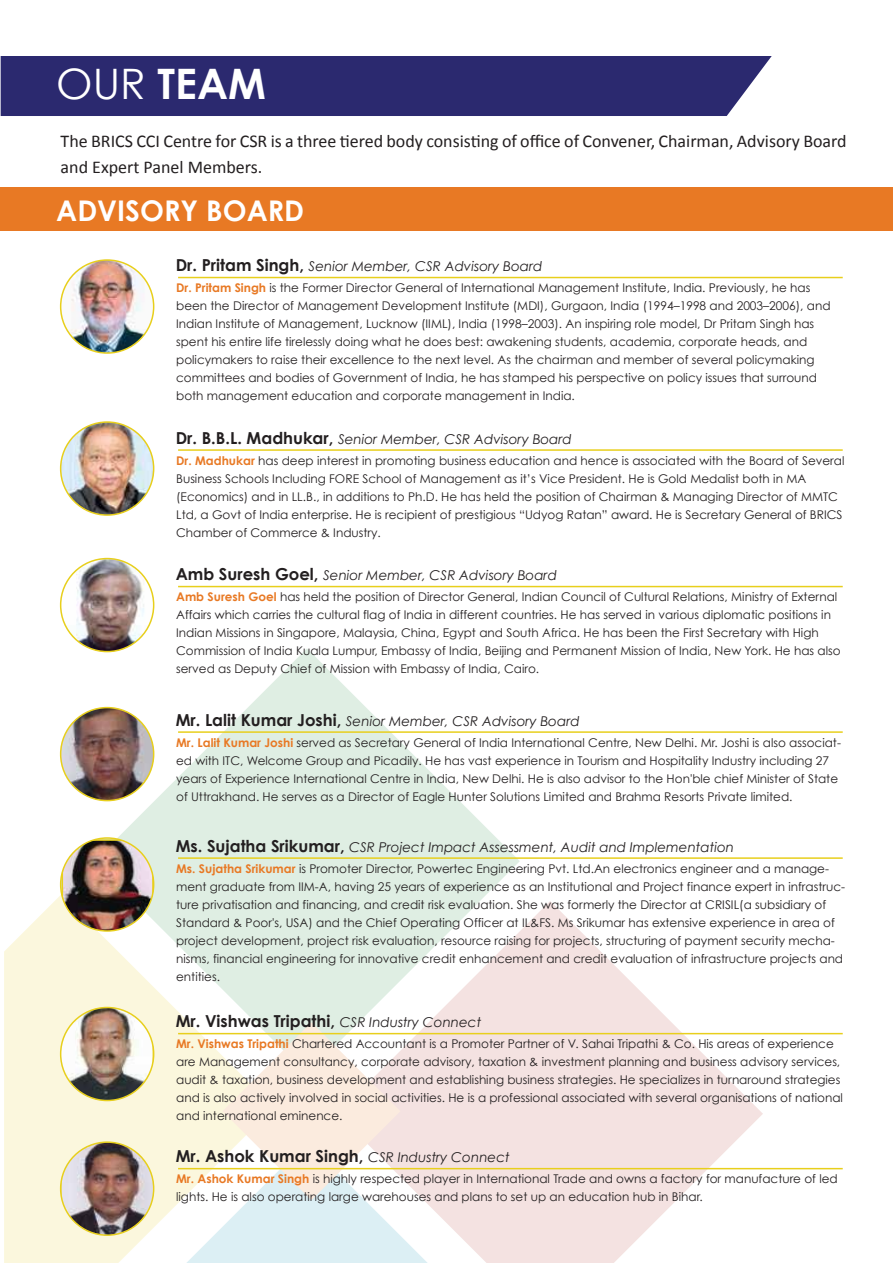
<style>
.page{position:relative;width:893px;height:1263px;background:#fff}
.page>*{position:absolute;margin:0;border:0;box-sizing:border-box;transform-origin:0 0}
.t1{font:700 42px "Century Gothic";color:#fff}
.t2{font:700 28.5px "Century Gothic";color:#fff}
.t3{font:18px/25.5px "Calibri";color:#231f20}
.t4{font:700 16.5px "Century Gothic";color:#231f20}
.t5{font:italic 13.5px "Century Gothic";color:#231f20}
.t6{font:12px/18px "Century Gothic";color:#231f20}
.s1{font-weight:400}
.s2{font-weight:700;font-style:normal;font-size:16.5px}
.s3{font-weight:700;color:#e87924}
.s4{font-weight:400;font-style:italic;font-size:13.5px}
</style>
<div class="page">
<div style="left:1px;top:56px;width:771px;height:60px;background:#2b296f"></div>
<svg style="left:94px;top:649px;width:426px;height:373px;fill:#dfeee3"></svg>
<svg style="left:337px;top:901px;width:426px;height:362px;fill:#f4e2e1"></svg>
<svg style="left:4px;top:894px;width:270px;height:369px;fill:#fbf7dd"></svg>
<svg style="left:186px;top:1022px;width:242px;height:241px"></svg>
<div style="left:0;top:188px;width:893px;height:43px;background:#e87924"></div>
<img style="left:61px;top:260px;width:93px;height:93px">
<div style="left:60px;top:259px;width:94px;height:95px;border:2px solid #e8cf1c;border-radius:50%"></div>
<hr style="left:178px;top:277px;width:665px;height:1px;background:#e8cf1c">
<img style="left:61px;top:422px;width:93px;height:93px">
<div style="left:60px;top:421px;width:94px;height:95px;border:2px solid #e8cf1c;border-radius:50%"></div>
<hr style="left:178px;top:449px;width:665px;height:2px;background:#e8cf1c">
<img style="left:61px;top:559px;width:93px;height:93px">
<div style="left:60px;top:558px;width:94px;height:94px;border:2px solid #e8cf1c;border-radius:50%"></div>
<hr style="left:178px;top:586px;width:665px;height:1px;background:#e8cf1c">
<hr style="left:178px;top:731px;width:665px;height:2px;background:#e8cf1c">
<img style="left:61px;top:708px;width:93px;height:93px;border-radius:46px">
<div style="left:60px;top:707px;width:94px;height:94px;border:2px solid #e8cf1c;border-radius:50%"></div>
<hr style="left:178px;top:857px;width:665px;height:2px;background:#e8cf1c">
<img style="left:61px;top:838px;width:93px;height:93px">
<div style="left:60px;top:837px;width:94px;height:95px;border:2px solid #e8cf1c;border-radius:50%"></div>
<hr style="left:178px;top:1033px;width:665px;height:1px;background:#e8cf1c">
<img style="left:61px;top:1007px;width:93px;height:93px">
<div style="left:60px;top:1007px;width:94px;height:94px;border:2px solid #e8cf1c;border-radius:50%"></div>
<hr style="left:178px;top:1168px;width:665px;height:1px;background:#e8cf1c">
<img style="left:61px;top:1142px;width:93px;height:93px">
<div style="left:60px;top:1141px;width:94px;height:95px;border:2px solid #e8cf1c;border-radius:50%"></div>
<h1 class="t1" style="left:56px;top:57px;width:211px"><span class="s1">OUR</span> TEAM</h1>
<h3 class="t3" style="left:61px;top:129px;width:787px">The BRICS CCI Centre for CSR is a three tiered body consisting of office of Convener, Chairman, Advisory Board and Expert Panel Members.</h3>
<h2 class="t2" style="left:56px;top:192px;width:249px">ADVISORY BOARD</h2>
<p class="t5" style="left:176px;top:258px;width:368px"><span class="s2">Dr. Pritam Singh,</span> Senior Member, CSR Advisory Board</p>
<p class="t6" style="left:176px;top:279px;width:656px"><span class="s3">Dr. Pritam Singh</span> is the Former Director General of International Management Institute, India. Previously, he has been the Director of Management Development Institute (MDI), Gurgaon, India (1994–1998 and 2003–2006), and Indian Institute of Management, Lucknow (IIML), India (1998–2003). An inspiring role model, Dr Pritam Singh has spent his entire life tirelessly doing what he does best: awakening students, academia, corporate heads, and policymakers to raise their excellence to the next level. As the chairman and member of several policymaking committees and bodies of Government of India, he has stamped his perspective on policy issues that surround both management education and corporate management in India.</p>
<p class="t5" style="left:176px;top:431px;width:398px"><span class="s2">Dr. B.B.L. Madhukar,</span> Senior Member, CSR Advisory Board</p>
<p class="t6" style="left:176px;top:451px;width:670px"><span class="s3">Dr. Madhukar</span> has deep interest in promoting business education and hence is associated with the Board of Several Business Schools Including FORE School of Management as it’s Vice President. He is Gold Medalist both in MA (Economics) and in LL.B., in additions to Ph.D. He has held the position of Chairman &amp; Managing Director of MMTC Ltd, a Govt of India enterprise. He is recipient of prestigious “Udyog Ratan” award. He is Secretary General of BRICS Chamber of Commerce &amp; Industry.</p>
<p class="t5" style="left:176px;top:567px;width:383px"><span class="s2">Amb Suresh Goel,</span> Senior Member, CSR Advisory Board</p>
<p class="t6" style="left:176px;top:588px;width:666px"><span class="s3">Amb Suresh Goel</span> has held the position of Director General, Indian Council of Cultural Relations, Ministry of External Affairs which carries the cultural flag of India in different countries. He has served in various diplomatic positions in Indian Missions in Singapore, Malaysia, China, Egypt and South Africa. He has been the First Secretary with High Commission of India Kuala Lumpur, Embassy of India, Beijing and Permanent Mission of India, New York. He has also served as Deputy Chief of Mission with Embassy of India, Cairo.</p>
<p class="t5" style="left:176px;top:713px;width:405px"><span class="s2">Mr. Lalit Kumar Joshi,</span> Senior Member, CSR Advisory Board</p>
<p class="t6" style="left:176px;top:733px;width:666px"><span class="s3">Mr. Lalit Kumar Joshi</span> served as Secretary General of India International Centre, New Delhi. Mr. Joshi is also associat&shy;ed with ITC, Welcome Group and Picadily. He has vast experience in Tourism and Hospitality Industry including 27 years of Experience International Centre in India, New Delhi. He is also advisor to the Hon'ble chief Minister of State of Uttrakhand. He serves as a Director of Eagle Hunter Solutions Limited and Brahma Resorts Private limited.</p>
<p class="t5" style="left:176px;top:839px;width:560px"><span class="s2">Ms. Sujatha Srikumar,</span> CSR Project Impact Assessment, Audit and Implementation</p>
<p class="t6" style="left:176px;top:859px;width:670px"><span class="s3">Ms. Sujatha Srikumar</span> is Promoter Director, Powertec Engineering Pvt. Ltd.An electronics engineer and a manage&shy;ment graduate from IIM-A, having 25 years of experience as an Institutional and Project finance expert in infrastruc&shy;ture privatisation and financing, and credit risk evaluation. She was formerly the Director at CRISIL(a subsidiary of Standard &amp; Poor's, USA) and the Chief Operating Officer at IL&amp;FS. Ms Srikumar has extensive experience in area of project development, project risk evaluation, resource raising for projects, structuring of payment security mecha&shy;nisms, financial engineering for innovative credit enhancement and credit evaluation of infrastructure projects and entities.</p>
<h3 class="t4" style="left:176px;top:1011px;width:307px">Mr. Vishwas Tripathi, <span class="s4">CSR Industry Connect</span></h3>
<p class="t6" style="left:176px;top:1035px;width:668px"><span class="s3">Mr. Vishwas Tripathi</span> Chartered Accountant is a Promoter Partner of V. Sahai Tripathi &amp; Co. His areas of experience are Management consultancy, corporate advisory, taxation &amp; investment planning and business advisory services, audit &amp; taxation, business development and establishing business strategies. He specializes in turnaround strategies and is also actively involved in social activities. He is a professional associated with several organisations of national and international eminence.</p>
<h3 class="t4" style="left:176px;top:1146px;width:335px">Mr. Ashok Kumar Singh, <span class="s4">CSR Industry Connect</span></h3>
<p class="t6" style="left:176px;top:1170px;width:663px"><span class="s3">Mr. Ashok Kumar Singh</span> is highly respected player in International Trade and owns a factory for manufacture of led lights. He is also operating large warehouses and plans to set up an education hub in Bihar.</p>
</div>
